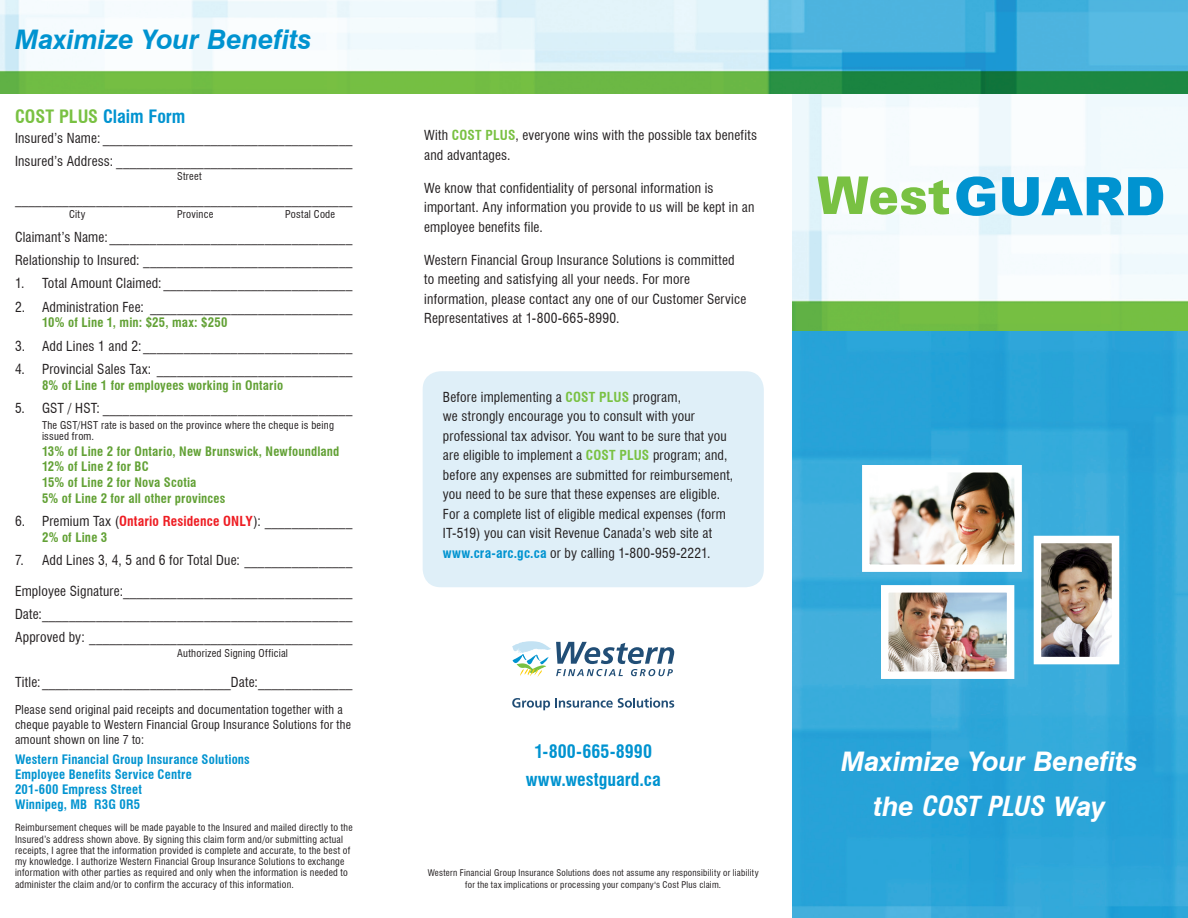
<style>
.page{position:relative;width:1188px;height:918px;background:#fff}
.page>*{position:absolute;margin:0;border:0;box-sizing:border-box;transform-origin:0 0}
.Headers{font:italic 700 27px/45px "Swiss 721 BT";color:#fff;text-align:center}
.Headers-2{font:italic 700 27px "Swiss 721 BT";color:#0093d0}
.Subhead{font:700 condensed 18px "Swiss 721 BT";color:#0093d0}
.body_text{font:condensed 13.5px/19.5px "Swiss 721 BT";letter-spacing:.015em;color:#231f20}
.form_body_text{font:condensed 13.5px "Swiss 721 BT";letter-spacing:.015em;color:#231f20}
.form_text_green{font:700 condensed 12.75px/15.8px "Swiss 721 BT";letter-spacing:.015em;color:#62a135}
.form_body_text-2{font:700 condensed 12.75px/15px "Swiss 721 BT";letter-spacing:.015em;color:#0093d0}
.form_body_text-3{font:condensed 12px/15px "Swiss 721 BT";letter-spacing:.02em;color:#231f20}
.form_text_small{font:condensed 10.5px/10.5px "Swiss 721 BT";letter-spacing:.025em;color:#231f20}
.form_text_small-2{font:condensed 9.75px/11.2px "Swiss 721 BT";letter-spacing:.025em;color:#231f20}
.body_text-2{font:condensed 9px/12px "Swiss 721 BT";letter-spacing:.03em;color:#231f20;text-align:center}
.s1{color:#79c142}
.s2{font-weight:700;color:#ee1d23}
.s3{font-weight:700;color:#79c142}
.s4{font-weight:700;color:#0093d0}
.s5{font-stretch:condensed}
</style>
<div class="page">
<img style="left:792px;top:94px;width:396px;height:824px">
<img style="left:871px;top:474px;width:142px;height:89px">
<div style="left:862px;top:465px;width:160px;height:107px;border:8px solid #fff"></div>
<img style="left:890px;top:594px;width:115px;height:76px">
<div style="left:881px;top:585px;width:133px;height:94px;border:8px solid #fff"></div>
<img style="left:1043px;top:545px;width:67px;height:110px">
<div style="left:1034px;top:536px;width:85px;height:128px;border:8px solid #fff"></div>
<svg style="left:956px;top:176px;width:39px;height:40px"></svg>
<svg style="left:1002px;top:177px;width:161px;height:39px"></svg>
<svg style="left:818px;top:176px;width:131px;height:39px"></svg>
<img style="left:0;top:0;width:1188px;height:94px">
<svg style="left:512px;top:641px;width:162px;height:36px"></svg>
<svg style="left:512px;top:698px;width:162px;height:12px"></svg>
<div style="left:423px;top:371px;width:341px;height:216px;background:#dfeff8;border-radius:18px"></div>
<p class="Headers-2" style="left:15px;top:23px;width:298px">Maximize Your Benefits</p>
<p class="Subhead" style="left:15px;top:106px;width:172px"><span class="s1">COST PLUS</span> Claim Form</p>
<p class="form_body_text" style="left:15px;top:130px;width:339px">Insured’s Name: _____________________________________</p>
<p class="form_body_text" style="left:15px;top:153px;width:339px">Insured’s Address: ___________________________________</p>
<p class="form_text_small" style="left:177px;top:171px;width:26px">Street</p>
<p class="form_body_text" style="left:15px;top:191px;width:339px">__________________________________________________</p>
<p class="form_text_small" style="left:69px;top:209px;width:18px">City</p>
<p class="form_text_small" style="left:177px;top:209px;width:38px">Province</p>
<p class="form_text_small" style="left:285px;top:209px;width:52px">Postal Code</p>
<p class="form_body_text" style="left:15px;top:229px;width:339px">Claimant’s Name:____________________________________</p>
<p class="form_body_text" style="left:15px;top:252px;width:339px">Relationship to Insured: _______________________________</p>
<p class="body_text" style="left:15px;top:274px;width:339px">1. Total Amount Claimed: ____________________________</p>
<p class="body_text" style="left:15px;top:297px;width:339px">2. Administration Fee: ______________________________</p>
<p class="form_text_green" style="left:42px;top:315px;width:187px">10% of Line 1, min: $25, max: $250</p>
<p class="body_text" style="left:15px;top:336px;width:339px">3. Add Lines 1 and 2: _______________________________</p>
<p class="body_text" style="left:15px;top:360px;width:339px">4. Provincial Sales Tax: _____________________________</p>
<p class="form_text_green" style="left:42px;top:378px;width:243px">8% of Line 1 for employees working in Ontario</p>
<p class="body_text" style="left:15px;top:399px;width:339px">5. GST / HST: _____________________________________</p>
<p class="form_text_small" style="left:42px;top:420px;width:293px">The GST/HST rate is based on the province where the cheque is being issued from.</p>
<p class="form_text_green" style="left:42px;top:443px;width:299px">13% of Line 2 for Ontario, New Brunswick, Newfoundland 12% of Line 2 for BC<br>15% of Line 2 for Nova Scotia<br>5% of Line 2 for all other provinces</p>
<p class="body_text" style="left:15px;top:512px;width:339px">6. Premium Tax (<span class="s2">Ontario Residence ONLY</span>): _____________</p>
<p class="form_text_green" style="left:42px;top:529px;width:67px">2% of Line 3</p>
<p class="body_text" style="left:15px;top:551px;width:339px">7. Add Lines 3, 4, 5 and 6 for Total Due: ________________</p>
<p class="form_body_text" style="left:15px;top:583px;width:339px">Employee Signature:__________________________________</p>
<p class="form_body_text" style="left:15px;top:606px;width:339px">Date:______________________________________________</p>
<p class="form_body_text" style="left:15px;top:629px;width:339px">Approved by: _______________________________________</p>
<p class="form_text_small" style="left:177px;top:648px;width:113px">Authorized Signing Official</p>
<p class="form_body_text" style="left:15px;top:674px;width:339px">Title:____________________________Date:______________</p>
<p class="form_body_text-3" style="left:15px;top:702px;width:337px">Please send original paid receipts and documentation together with a cheque payable to Western Financial Group Insurance Solutions for the amount shown on line 7 to:</p>
<p class="form_body_text-2" style="left:15px;top:752px;width:236px">Western Financial Group Insurance Solutions<br>Employee Benefits Service Centre<br>201-600 Empress Street<br>Winnipeg, MB R3G 0R5</p>
<p class="form_text_small-2" style="left:15px;top:822px;width:339px">Reimbursement cheques will be made payable to the Insured and mailed directly to the Insured’s address shown above. By signing this claim form and/or submitting actual receipts, I agree that the information provided is complete and accurate, to the best of my knowledge. I authorize Western Financial Group Insurance Solutions to exchange information with other parties as required and only when the information is needed to administer the claim and/or to confirm the accuracy of this information.</p>
<p class="body_text" style="left:424px;top:125px;width:334px">With <span class="s3">COST PLUS</span>, everyone wins with the possible tax benefits and advantages.</p>
<p class="body_text" style="left:424px;top:178px;width:332px">We know that confidentiality of personal information is important. Any information you provide to us will be kept in an employee benefits file.</p>
<p class="body_text" style="left:424px;top:250px;width:324px">Western Financial Group Insurance Solutions is committed to meeting and satisfying all your needs. For more information, please contact any one of our Customer Service Representatives at 1-800-665-8990.</p>
<p class="body_text" style="left:443px;top:387px;width:292px">Before implementing a <span class="s3">COST PLUS</span> program,<br>we strongly encourage you to consult with your professional tax advisor. You want to be sure that you are eligible to implement a <span class="s3">COST PLUS</span> program; and, before any expenses are submitted for reimbursement, you need to be sure that these expenses are eligible.<br>For a complete list of eligible medical expenses (form IT-519) you can visit Revenue Canada’s web site at <span class="s4">www.cra-arc.gc.ca</span> or by calling 1-800-959-2221.</p>
<p class="Subhead" style="left:534px;top:740px;width:119px">1-800-665-8990</p>
<p class="Subhead" style="left:526px;top:769px;width:137px">www.westguard.ca</p>
<p class="body_text-2" style="left:428px;top:867px;width:332px">Western Financial Group Insurance Solutions does not assume any responsibility or liability for the tax implications or processing your company's Cost Plus claim.</p>
<p class="Headers" style="left:841px;top:738px;width:298px">Maximize Your Benefits the <span class="s5">COST PLUS</span> Way</p>
</div>
